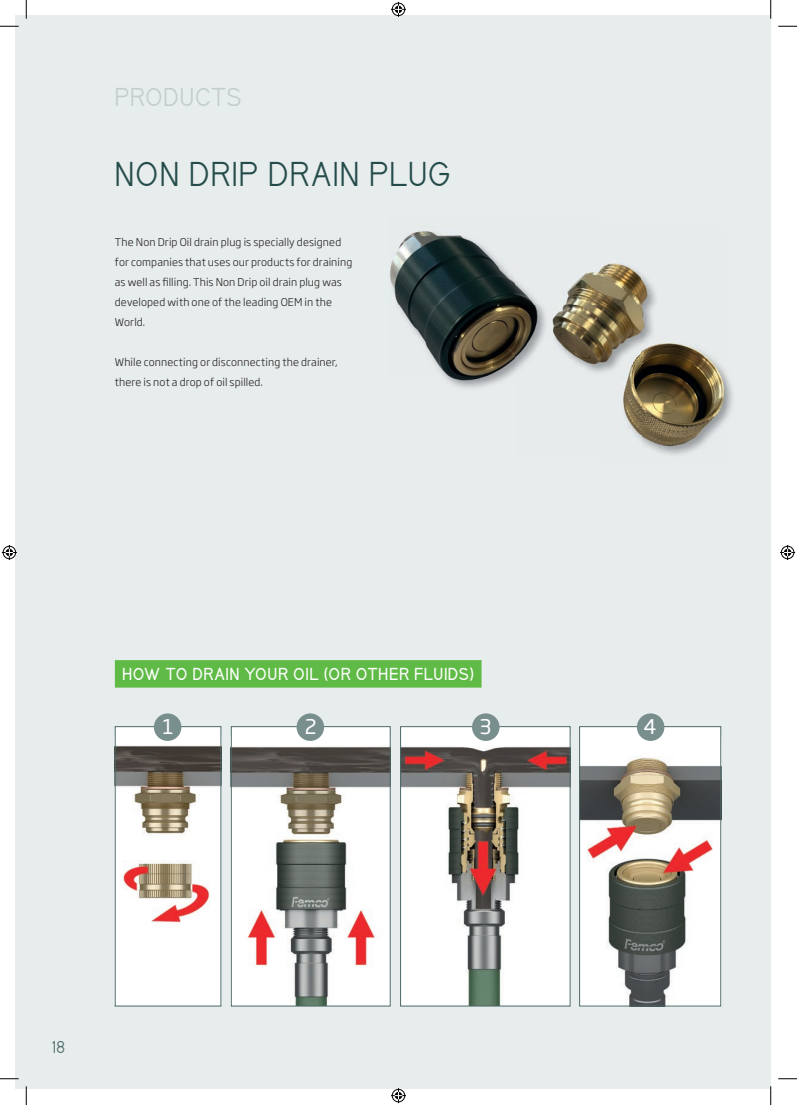
<style>
.page{position:relative;width:797px;height:1105px;background:#fff}
.page>*{position:absolute;margin:0;border:0;box-sizing:border-box;transform-origin:0 0}
.t1{font:30px "Kirvy";letter-spacing:.005em;color:#244c4b}
.t2{font:22.5px "Kirvy";color:#c2cdcd}
.t3{font:20px "Soho Gothic Pro";color:#fff}
.t4{font:700 15px "Kirvy";letter-spacing:.01em;color:#fff}
.t5{font:15px "Kirvy";color:#496866}
.t6{font:300 10.62px/20px "Soho Gothic Pro";letter-spacing:.01em;color:#231f20}
</style>
<div class="page">
<div style="left:16px;top:16px;width:754px;height:1073px;background:#e7ecec"></div>
<div style="left:115px;top:660px;width:366px;height:28px;background:#60bb46"></div>
<img style="left:117px;top:735px;width:102px;height:269px">
<div style="left:115px;top:726px;width:106px;height:280px;border:1px solid #496866"></div>
<div style="left:154px;top:713px;width:27px;height:28px;background:#798f8e;border-radius:50%"></div>
<div style="left:231px;top:727px;width:159px;height:279px;background:#fff"></div>
<img style="left:233px;top:736px;width:155px;height:268px">
<div style="left:231px;top:726px;width:159px;height:280px;border:1px solid #496866"></div>
<div style="left:296px;top:713px;width:28px;height:28px;background:#798f8e;border-radius:50%"></div>
<div style="left:400px;top:727px;width:170px;height:279px;background:#fff"></div>
<img style="left:402px;top:737px;width:166px;height:267px">
<div style="left:400px;top:726px;width:170px;height:280px;border:1px solid #496866"></div>
<div style="left:472px;top:713px;width:27px;height:28px;background:#798f8e;border-radius:50%"></div>
<div style="left:579px;top:727px;width:141px;height:279px;background:#fff"></div>
<img style="left:581px;top:737px;width:138px;height:267px">
<div style="left:579px;top:726px;width:142px;height:280px;border:1px solid #496866"></div>
<div style="left:637px;top:713px;width:27px;height:28px;background:#798f8e;border-radius:50%"></div>
<img style="left:390px;top:231px;width:335px;height:224px">
<svg style="left:0;top:25px;width:19px;height:2px"></svg>
<svg style="left:778px;top:25px;width:19px;height:2px"></svg>
<svg style="left:0;top:1078px;width:19px;height:1px"></svg>
<svg style="left:778px;top:1078px;width:19px;height:1px"></svg>
<svg style="left:25px;top:0;width:2px;height:19px"></svg>
<svg style="left:25px;top:1086px;width:2px;height:19px"></svg>
<svg style="left:770px;top:0;width:1px;height:19px"></svg>
<svg style="left:770px;top:1086px;width:1px;height:19px"></svg>
<svg style="left:391px;top:2px;width:15px;height:15px"></svg>
<svg style="left:391px;top:1088px;width:15px;height:15px"></svg>
<svg style="left:2px;top:545px;width:15px;height:15px"></svg>
<svg style="left:780px;top:545px;width:15px;height:15px"></svg>
<h2 class="t2" style="left:115px;top:82px;width:129px">PRODUCTS</h2>
<h1 class="t1" style="left:115px;top:154px;width:338px">NON DRIP DRAIN PLUG</h1>
<p class="t6" style="left:115px;top:232px;width:239px">The Non Drip Oil drain plug is specially designed for companies that uses our products for draining as well as lling. This Non Drip oil drain plug was developed with one of the leading OEM in the World.</p>
<p class="t6" style="left:115px;top:352px;width:224px">While connecting or disconnecting the drainer, there is not a drop of oil spilled.</p>
<h3 class="t4" style="left:122px;top:664px;width:353px">HOW TO DRAIN YOUR OIL (OR OTHER FLUIDS)</h3>
<h3 class="t3" style="left:162px;top:711px;width:13px">1</h3>
<h3 class="t3" style="left:305px;top:711px;width:13px">2</h3>
<h3 class="t3" style="left:479px;top:711px;width:13px">3</h3>
<h3 class="t3" style="left:643px;top:711px;width:15px">4</h3>
<h3 class="t5" style="left:51px;top:1037px;width:16px">18</h3>
</div>
